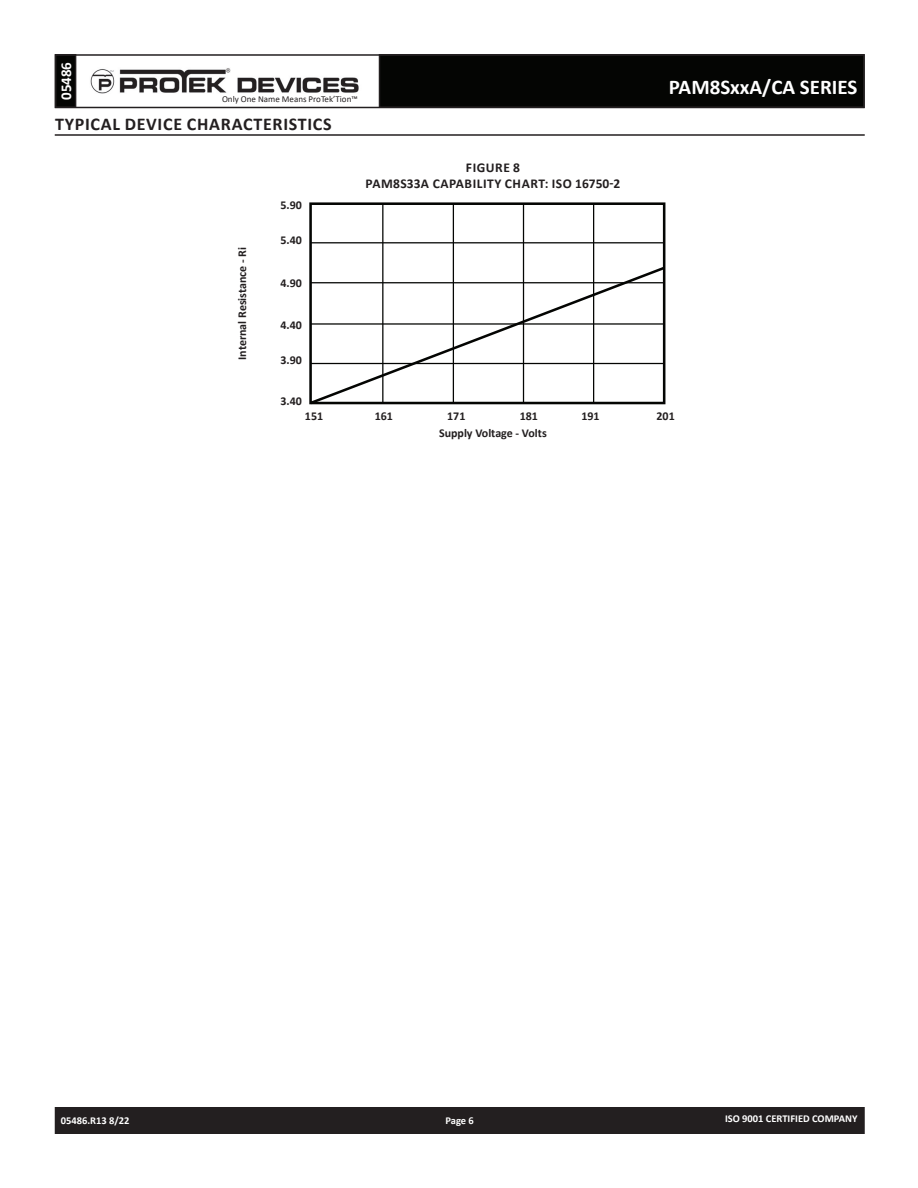
<style>
.page{position:relative;width:918px;height:1188px;background:#fff}
.page>*{position:absolute;margin:0;border:0;box-sizing:border-box;transform-origin:0 0}
.t1{font:700 21px "Calibri";color:#fff}
.t2{font:700 18px "Calibri";letter-spacing:.04em;color:#231f20}
.t3{font:700 15px "Calibri";color:#fff}
.t4{font:700 13.5px "Calibri";letter-spacing:.02em;color:#231f20}
.t5{font:700 13.5px "Calibri";color:#231f20}
.t6{font:700 12px "Calibri";color:#231f20}
.t7{font:700 10.5px "Calibri";color:#fff}
.t8{font:9px "Calibri";color:#231f20}
</style>
<div class="page">
<div style="left:56px;top:1108px;width:808px;height:25px;background:#231f20"></div>
<div style="left:55px;top:1107px;width:810px;height:27px;border:2px solid #231f20"></div>
<div style="left:56px;top:55px;width:20px;height:52px;background:#040503"></div>
<div style="left:55px;top:54px;width:21px;height:54px;border:2px solid #231f20"></div>
<div style="left:380px;top:55px;width:484px;height:52px;background:#040503"></div>
<div style="left:55px;top:54px;width:810px;height:54px;border:2px solid #231f20"></div>
<img style="left:90px;top:68px;width:269px;height:26px">
<hr style="left:55px;top:134px;width:810px;height:2px;background:#231f20">
<div style="left:309px;top:202px;width:356px;height:202px;border:3px solid #040503"></div>
<hr style="left:382px;top:204px;width:1px;height:199px;background:#040503">
<hr style="left:453px;top:204px;width:1px;height:199px;background:#040503">
<hr style="left:523px;top:204px;width:1px;height:199px;background:#040503">
<hr style="left:593px;top:204px;width:1px;height:199px;background:#040503">
<hr style="left:311px;top:242px;width:353px;height:1px;background:#040503">
<svg style="left:309px;top:265px;width:357px;height:140px"></svg>
<p class="t3" style="left:55px;top:100px;width:40px;rotate:-90deg">05486</p>
<p class="t8" style="left:222px;top:93px;width:137px">Only One Name Means ProTek’Tion™</p>
<h2 class="t2" style="left:55px;top:111px;width:278px">TYPICAL DEVICE CHARACTERISTICS</h2>
<p class="t6" style="left:234px;top:360px;width:115px;rotate:-90deg">INTERNAL RESISTANCE - RI</p>
<p class="t6" style="left:280px;top:197px;width:23px">5.90</p>
<p class="t6" style="left:280px;top:232px;width:23px">5.40</p>
<p class="t6" style="left:280px;top:274px;width:23px">4.90</p>
<p class="t6" style="left:280px;top:317px;width:23px">4.40</p>
<p class="t6" style="left:280px;top:352px;width:23px">3.90</p>
<p class="t6" style="left:280px;top:393px;width:23px">3.40</p>
<p class="t4" style="left:466px;top:158px;width:29px">FIGURE</p>
<p class="t4" style="left:513px;top:158px;width:8px">8</p>
<p class="t4" style="left:366px;top:174px;width:75px">PAM8S33A CAPABILITY</p>
<p class="t4" style="left:505px;top:174px;width:9px">CHART</p>
<p class="t5" style="left:545px;top:174px;width:77px">: ISO 16750-2</p>
<h1 class="t1" style="left:669px;top:73px;width:190px">PAM8SXXA/CA SERIES</h1>
<p class="t6" style="left:305px;top:407px;width:20px">151</p>
<p class="t6" style="left:375px;top:407px;width:20px">161</p>
<p class="t6" style="left:447px;top:407px;width:20px">171</p>
<p class="t6" style="left:520px;top:407px;width:20px">181</p>
<p class="t6" style="left:581px;top:407px;width:20px">191</p>
<p class="t6" style="left:657px;top:407px;width:20px">201</p>
<p class="t6" style="left:439px;top:424px;width:109px">SUPPLY VOLTAGE - VOLTS</p>
<p class="t7" style="left:61px;top:1113px;width:70px">05486.R13 8/22</p>
<p class="t7" style="left:446px;top:1113px;width:30px">PAGE 6</p>
<p class="t7" style="left:725px;top:1111px;width:134px">ISO 9001 CERTIFIED COMPANY</p>
</div>
